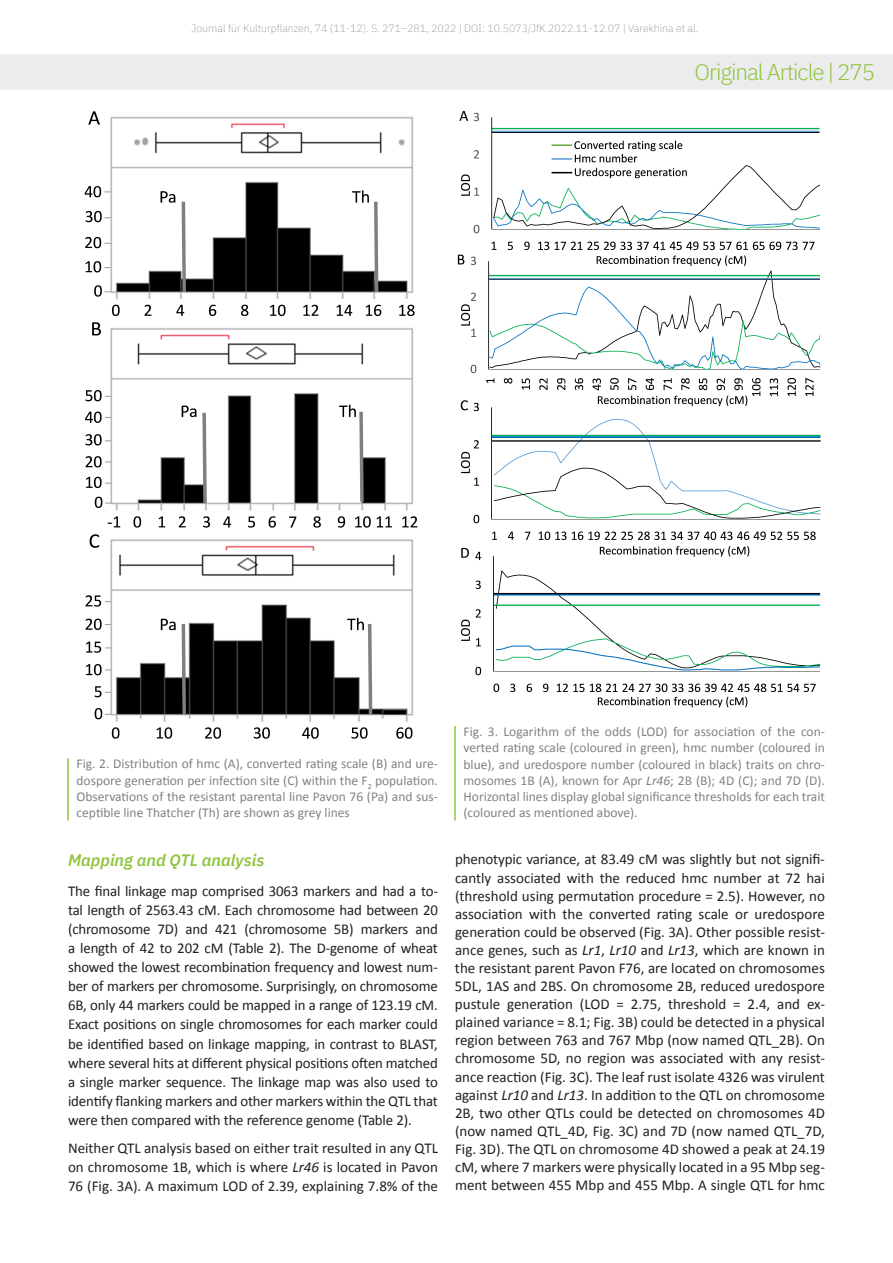
<style>
.page{position:relative;width:893px;height:1263px;background:#fff}
.page>*{position:absolute;margin:0;border:0;box-sizing:border-box;transform-origin:0 0}
.t1{font:300 22.5px "IBM Plex Sans";letter-spacing:-.05em;color:#90c53d}
.t2{font:italic 600 16.5px "IBM Plex Sans";color:#90c53d}
.t3{font:15px/18.1px "Calibri";letter-spacing:-.005em;color:#231f20;text-align:justify}
.t4{font:13.5px/16.2px "Calibri";color:#808285;text-align:justify}
.t5{font:200 10.5px "IBM Plex Sans";color:#808285}
.s1{font-style:italic}
</style>
<div class="page">
<div style="left:0;top:54px;width:893px;height:35px;background:#ececee"></div>
<hr style="left:67px;top:758px;width:2px;height:62px;background:#90c53d">
<img style="left:84px;top:111px;width:334px;height:628px">
<hr style="left:454px;top:726px;width:2px;height:94px;background:#90c53d">
<img style="left:457px;top:110px;width:364px;height:598px">
<p class="t5" style="left:191px;top:20px;width:508px">Journal für Kulturpflanzen, 74 (11-12). S. 271–281, 2022 | DOI: 10.5073/JfK.2022.11-12.07 | Varekhina et al.</p>
<h1 class="t1" style="left:695px;top:55px;width:182px">Original Article | 275</h1>
<p class="t4" style="left:77px;top:756px;width:363px">Fig. 2. Distribution of hmc (A), converted rating scale (B) and ure&shy;dospore generation per infection site (C) within the F<sub>2</sub> population.<br>Observations of the resistant parental line Pavon 76 (Pa) and sus&shy;ceptible line Thatcher (Th) are shown as grey lines</p>
<p class="t2" style="left:68px;top:847px;width:198px">Mapping and QTL analysis</p>
<p class="t3" style="left:68px;top:881px;width:371px;line-height:19px">The final linkage map comprised 3063 markers and had a to&shy;tal length of 2563.43 cM. Each chromosome had between 20 (chromosome 7D) and 421 (chromosome 5B) markers and a length of 42 to 202 cM (Table 2). The D-genome of wheat showed the lowest recombination frequency and lowest num&shy;ber of markers per chromosome. Surprisingly, on chromosome 6B, only 44 markers could be mapped in a range of 123.19 cM.<br>Exact positions on single chromosomes for each marker could be identified based on linkage mapping, in contrast to BLAST, where several hits at different physical positions often matched a single marker sequence. The linkage map was also used to identify flanking markers and other markers within the QTL that were then compared with the reference genome (Table 2).</p>
<p class="t3" style="left:68px;top:1138px;width:371px;line-height:19px">Neither QTL analysis based on either trait resulted in any QTL on chromosome 1B, which is where <span class="s1">Lr46</span> is located in Pavon 76 (Fig. 3A). A maximum LOD of 2.39, explaining 7.8% of the</p>
<p class="t4" style="left:463px;top:724px;width:363px">Fig. 3. Logarithm of the odds (LOD) for association of the con&shy;verted rating scale (coloured in green), hmc number (coloured in blue), and uredospore number (coloured in black) traits on chro&shy;mosomes 1B (A), known for Apr <span class="s1">Lr46</span>; 2B (B); 4D (C); and 7D (D).<br>Horizontal lines display global significance thresholds for each trait (coloured as mentioned above).</p>
<p class="t3" style="left:455px;top:850px;width:371px">phenotypic variance, at 83.49 cM was slightly but not signifi&shy;cantly associated with the reduced hmc number at 72 hai (threshold using permutation procedure = 2.5). However, no association with the converted rating scale or uredospore generation could be observed (Fig. 3A). Other possible resist&shy;ance genes, such as <span class="s1">Lr1</span>, <span class="s1">Lr10</span> and <span class="s1">Lr13</span>, which are known in the resistant parent Pavon F76, are located on chromosomes 5DL, 1AS and 2BS. On chromosome 2B, reduced uredospore pustule generation (LOD = 2.75, threshold = 2.4, and ex&shy;plained variance = 8.1; Fig. 3B) could be detected in a physical region between 763 and 767 Mbp (now named QTL_2B). On chromosome 5D, no region was associated with any resist&shy;ance reaction (Fig. 3C). The leaf rust isolate 4326 was virulent against <span class="s1">Lr10</span> and <span class="s1">Lr13</span>. In addition to the QTL on chromosome 2B, two other QTLs could be detected on chromosomes 4D (now named QTL_4D, Fig. 3C) and 7D (now named QTL_7D, Fig. 3D). The QTL on chromosome 4D showed a peak at 24.19 cM, where 7 markers were physically located in a 95 Mbp seg&shy;ment between 455 Mbp and 455 Mbp. A single QTL for hmc</p>
</div>
